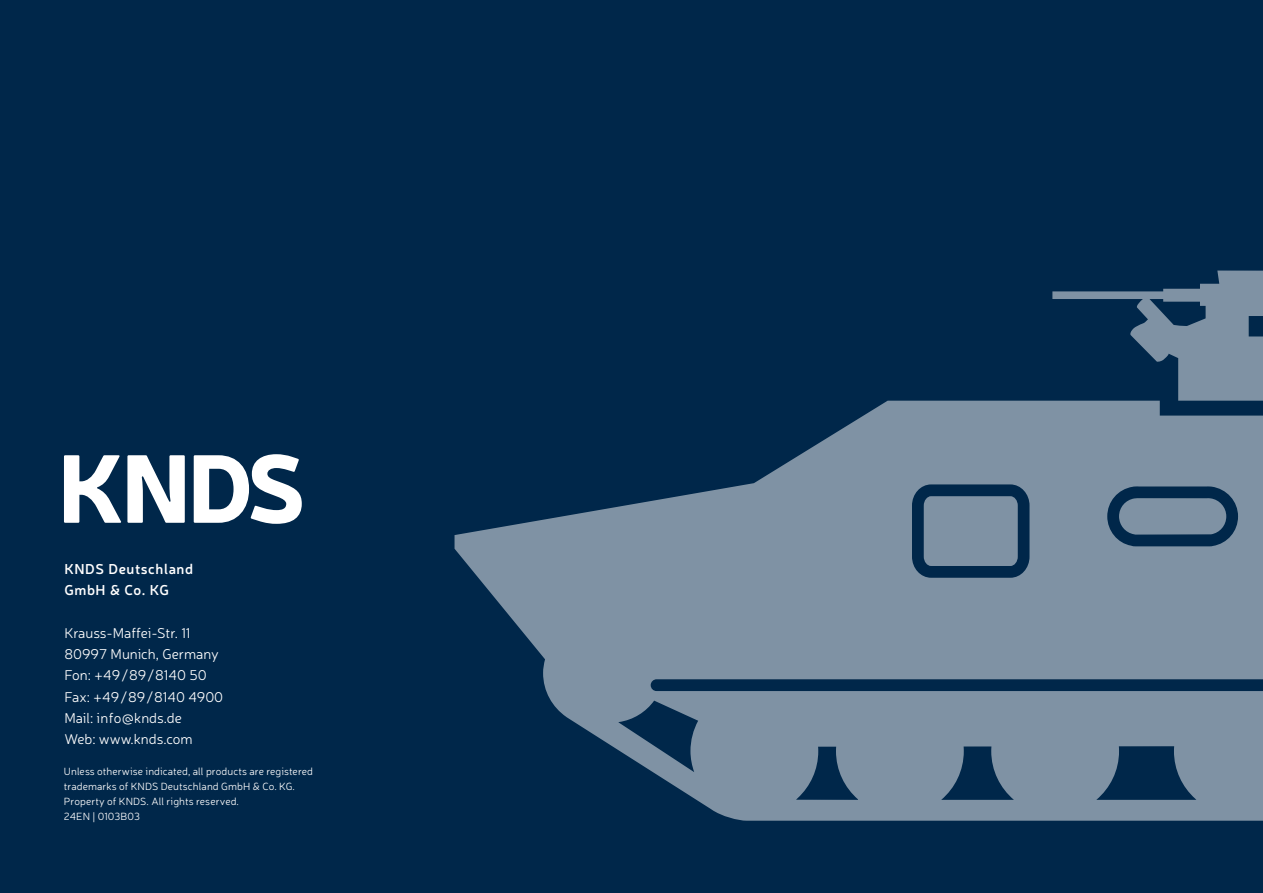
<style>
.page{position:relative;width:1263px;height:893px;background:#00274a}
.page>*{position:absolute;margin:0;border:0;box-sizing:border-box;transform-origin:0 0}
.t1{font:300 14.25px/21.3px "Neris";color:#fff}
.t2{font:600 14.25px/21.3px "Neris";letter-spacing:.04em;color:#fff}
.t3{font:300 10.5px/15px "Neris";letter-spacing:.01em;color:#fff}
</style>
<div class="page">
<svg style="left:64px;top:454px;width:238px;height:70px"></svg>
<svg style="left:1052px;top:271px;width:211px;height:130px"></svg>
<svg style="left:454px;top:401px;width:809px;height:420px;fill:#7f92a4"></svg>
<h1 class="t2" style="left:64px;top:558px;width:130px">KNDS Deutschland<br>GmbH &amp; Co. KG</h1>
<h1 class="t1" style="left:64px;top:622px;width:160px">Krauss-Maffei-Str. 11<br>80997 Munich, Germany<br>Fon: +49 / 89 / 8140 50<br>Fax: +49 / 89 / 8140 4900<br>Mail: info@knds.de<br>Web: www.knds.com</h1>
<p class="t3" style="left:64px;top:763px;width:251px">Unless otherwise indicated, all products are registered trademarks of KNDS Deutschland GmbH &amp; Co. KG.<br>Property of KNDS. All rights reserved.<br>24EN | 0103B03</p>
</div>
